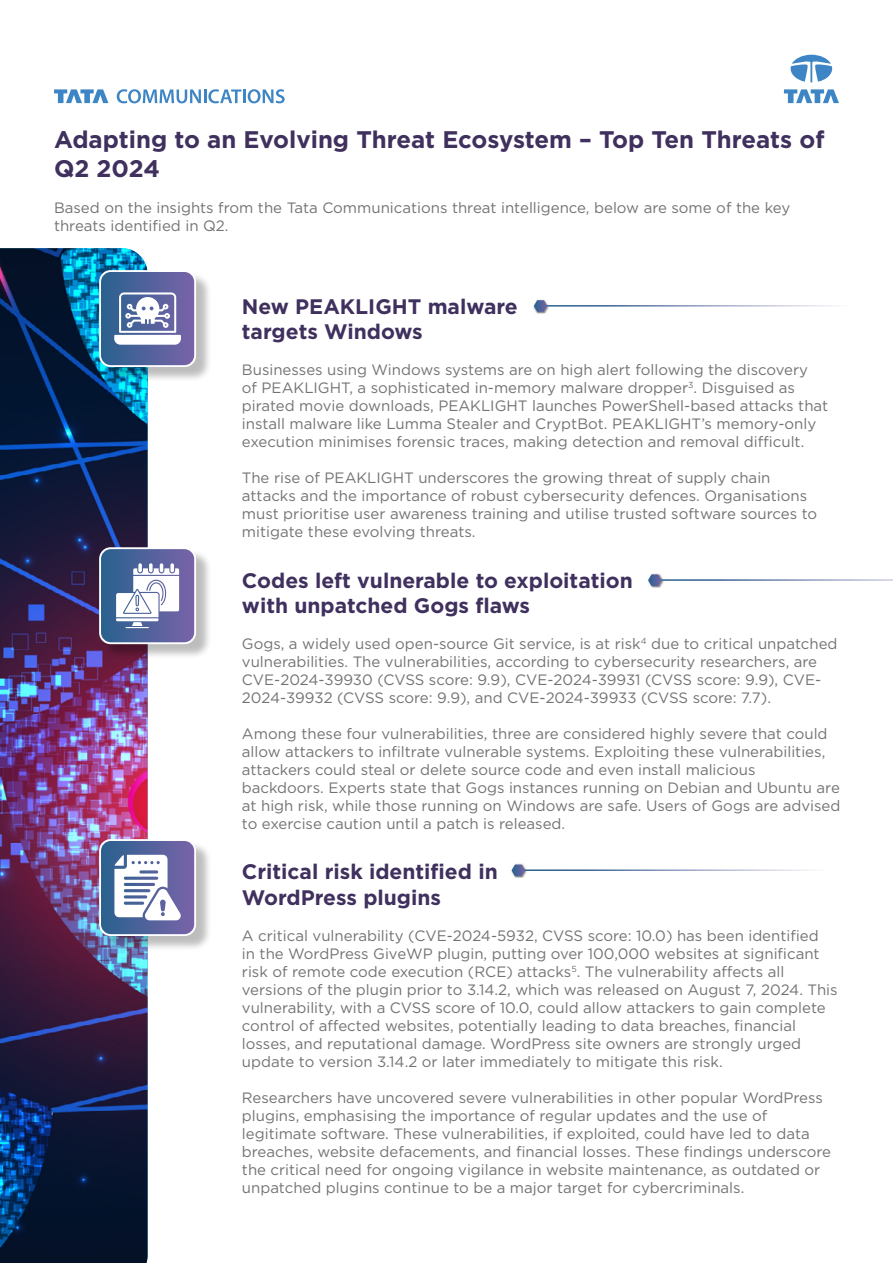
<style>
.page{position:relative;width:893px;height:1263px;background:#fff}
.page>*{position:absolute;margin:0;border:0;box-sizing:border-box;transform-origin:0 0}
.t1{font:700 24px/28.8px "Gotham";color:#40305e}
.t2{font:700 21px/25.2px "Gotham";color:#40305e}
.t3{font:15px/18px "Gotham";color:#737373}
</style>
<div class="page">
<svg style="left:117px;top:89px;width:124px;height:14px"></svg>
<hr style="left:243px;top:89px;width:3px;height:14px;background:#3d85c4">
<svg style="left:248px;top:89px;width:37px;height:14px"></svg>
<svg style="left:54px;top:89px;width:54px;height:14px"></svg>
<svg style="left:784px;top:89px;width:55px;height:14px"></svg>
<svg style="left:791px;top:55px;width:41px;height:27px"></svg>
<img style="left:0;top:248px;width:148px;height:1015px">
<div style="left:101px;top:272px;width:111px;height:110px;background:#000;opacity:.26"></div>
<svg style="left:99px;top:270px;width:97px;height:97px"></svg>
<div style="left:101px;top:549px;width:111px;height:110px;background:#000;opacity:.26"></div>
<svg style="left:99px;top:547px;width:97px;height:97px"></svg>
<div style="left:101px;top:841px;width:111px;height:110px;background:#000;opacity:.26"></div>
<svg style="left:99px;top:839px;width:97px;height:97px"></svg>
<svg style="left:101px;top:549px;width:93px;height:93px"></svg>
<svg style="left:101px;top:272px;width:93px;height:93px"></svg>
<svg style="left:101px;top:841px;width:93px;height:93px"></svg>
<svg style="left:0;top:927px;width:1px;height:80px"></svg>
<img style="left:0;top:1007px;width:1px;height:256px">
<img style="left:533px;top:299px;width:16px;height:15px">
<svg style="left:534px;top:300px;width:13px;height:12px"></svg>
<hr style="left:546px;top:305px;width:347px;height:2px;background:#fff">
<img style="left:651px;top:573px;width:13px;height:15px">
<svg style="left:648px;top:574px;width:13px;height:12px"></svg>
<hr style="left:661px;top:579px;width:232px;height:2px;background:#fff">
<img style="left:511px;top:863px;width:16px;height:15px">
<svg style="left:512px;top:865px;width:13px;height:11px"></svg>
<hr style="left:524px;top:869px;width:349px;height:2px;background:#fff">
<h1 class="t1" style="left:54px;top:125px;width:772px">Adapting to an Evolving Threat Ecosystem – Top Ten Threats of<br>Q2 2024</h1>
<p class="t3" style="left:54px;top:198px;width:738px">Based on the insights from the Tata Communications threat intelligence, below are some of the key threats identified in Q2.</p>
<h2 class="t2" style="left:242px;top:294px;width:277px">New PEAKLIGHT malware targets Windows</h2>
<p class="t3" style="left:242px;top:361px;width:588px">Businesses using Windows systems are on high alert following the discovery<br>of PEAKLIGHT, a sophisticated in-memory malware dropper<sup>3</sup>. Disguised as pirated movie downloads, PEAKLIGHT launches PowerShell-based attacks that install malware like Lumma Stealer and CryptBot. PEAKLIGHT’s memory-only execution minimises forensic traces, making detection and removal difficult.</p>
<p class="t3" style="left:242px;top:469px;width:577px">The rise of PEAKLIGHT underscores the growing threat of supply chain attacks and the importance of robust cybersecurity defences. Organisations must prioritise user awareness training and utilise trusted software sources to mitigate these evolving threats.</p>
<h2 class="t2" style="left:242px;top:567px;width:392px">Codes left vulnerable to exploitation with unpatched Gogs flaws</h2>
<p class="t3" style="left:242px;top:634px;width:597px">Gogs, a widely used open-source Git service, is at risk<sup>4</sup> due to critical unpatched vulnerabilities. The vulnerabilities, according to cybersecurity researchers, are CVE-2024-39930 (CVSS score: 9.9), CVE-2024-39931 (CVSS score: 9.9), CVE-2024-39932 (CVSS score: 9.9), and CVE-2024-39933 (CVSS score: 7.7).</p>
<p class="t3" style="left:242px;top:724px;width:600px">Among these four vulnerabilities, three are considered highly severe that could allow attackers to infiltrate vulnerable systems. Exploiting these vulnerabilities, attackers could steal or delete source code and even install malicious backdoors. Experts state that Gogs instances running on Debian and Ubuntu are at high risk, while those running on Windows are safe. Users of Gogs are advised to exercise caution until a patch is released.</p>
<h2 class="t2" style="left:242px;top:859px;width:257px">Critical risk identified in<br>WordPress plugins</h2>
<p class="t3" style="left:242px;top:926px;width:597px">A critical vulnerability (CVE-2024-5932, CVSS score: 10.0) has been identified<br>in the WordPress GiveWP plugin, putting over 100,000 websites at significant risk of remote code execution (RCE) attacks<sup>5</sup>. The vulnerability affects all versions of the plugin prior to 3.14.2, which was released on August 7, 2024. This vulnerability, with a CVSS score of 10.0, could allow attackers to gain complete control of affected websites, potentially leading to data breaches, financial losses, and reputational damage. WordPress site owners are strongly urged update to version 3.14.2 or later immediately to mitigate this risk.</p>
<p class="t3" style="left:242px;top:1088px;width:591px">Researchers have uncovered severe vulnerabilities in other popular WordPress plugins, emphasising the importance of regular updates and the use of legitimate software. These vulnerabilities, if exploited, could have led to data breaches, website defacements, and financial losses. These findings underscore the critical need for ongoing vigilance in website maintenance, as outdated or unpatched plugins continue to be a major target for cybercriminals.</p>
</div>
